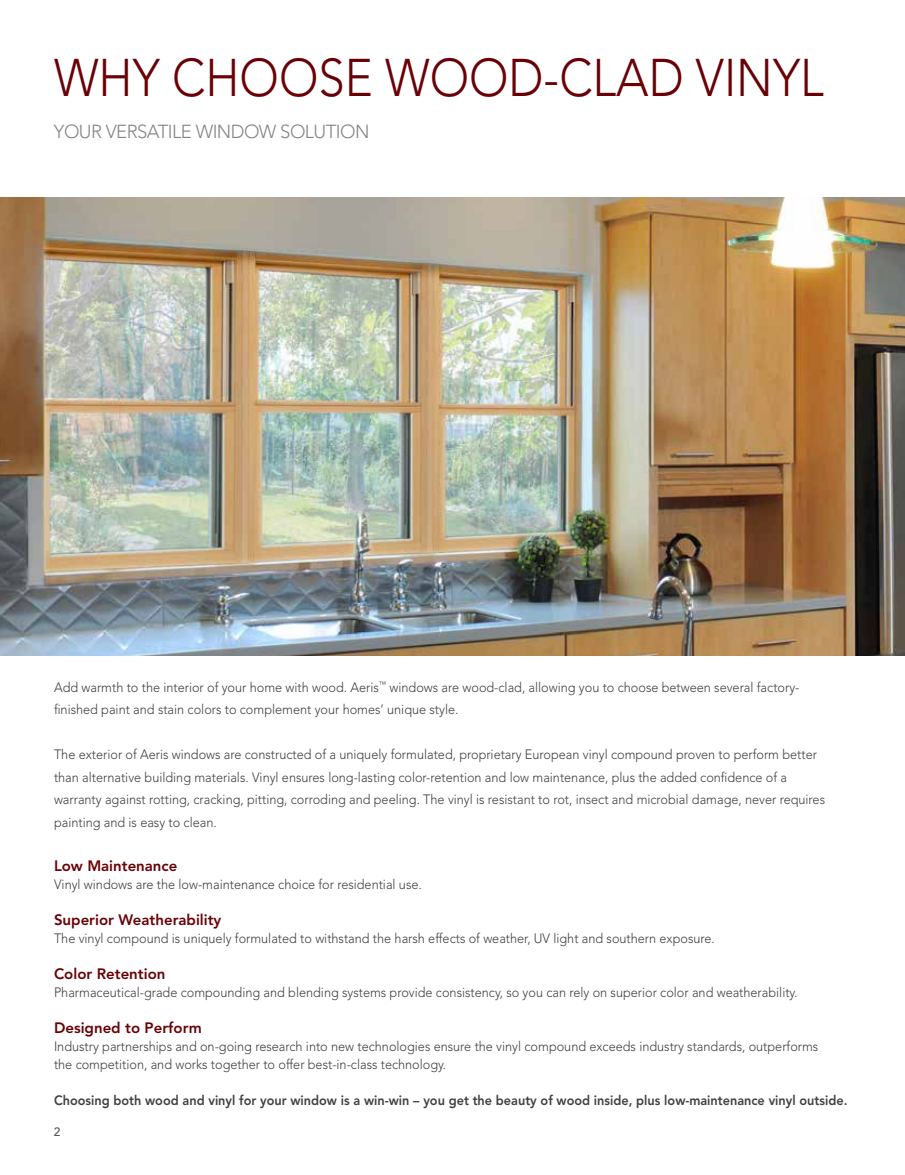
<style>
.page{position:relative;width:905px;height:1175px;background:#fff}
.page>*{position:absolute;margin:0;border:0;box-sizing:border-box;transform-origin:0 0}
.t1{font:300 52.5px "Avenir LT Std";color:#6a0006;scale:.9 1}
.t2{font:300 18.75px "Avenir LT Std";letter-spacing:-.03em;color:#76777a}
.t3{font:800 15px "Avenir LT Std";color:#6a0006}
.t4{font:300 13.5px/22.5px "Avenir LT Std";color:#414042;scale:.94 1}
.t5{font:800 13.5px "Avenir LT Std";color:#414042;scale:.94 1}
.t6{font:500 12px "Avenir LT Std";color:#58595b}
</style>
<div class="page">
<img style="left:0;top:198px;width:904px;height:457px">
<h1 class="t1" style="left:54px;top:47px;width:856px">WHY CHOOSE WOOD-CLAD VINYL</h1>
<h2 class="t2" style="left:54px;top:120px;width:317px">YOUR VERSATILE WINDOW SOLUTION</h2>
<p class="t4" style="left:54px;top:676px;width:794px">Add warmth to the interior of your home with wood. Aeris<sup>™</sup> windows are wood-clad, allowing you to choose between several factory&shy;finished paint and stain colors to complement your homes’ unique style.</p>
<p class="t4" style="left:54px;top:743px;width:821px">The exterior of Aeris windows are constructed of a uniquely formulated, proprietary European vinyl compound proven to perform better than alternative building materials. Vinyl ensures long-lasting color-retention and low maintenance, plus the added confidence of a warranty against rotting, cracking, pitting, corroding and peeling. The vinyl is resistant to rot, insect and microbial damage, never requires painting and is easy to clean.</p>
<p class="t3" style="left:54px;top:856px;width:125px">Low Maintenance</p>
<p class="t4" style="left:54px;top:872px;width:393px">Vinyl windows are the low-maintenance choice for residential use.</p>
<p class="t3" style="left:54px;top:910px;width:169px">Superior Weatherability</p>
<p class="t4" style="left:54px;top:926px;width:704px">The vinyl compound is uniquely formulated to withstand the harsh effects of weather, UV light and southern exposure.</p>
<p class="t3" style="left:54px;top:964px;width:113px">Color Retention</p>
<p class="t4" style="left:54px;top:980px;width:792px">Pharmaceutical-grade compounding and blending systems provide consistency, so you can rely on superior color and weatherability.</p>
<p class="t3" style="left:54px;top:1018px;width:149px">Designed to Perform</p>
<p class="t4" style="left:54px;top:1037px;width:814px;line-height:18px">Industry partnerships and on-going research into new technologies ensure the vinyl compound exceeds industry standards, outperforms the competition, and works together to offer best-in-class technology.</p>
<p class="t5" style="left:54px;top:1092px;width:845px">Choosing both wood and vinyl for your window is a win-win – you get the beauty of wood inside, plus low-maintenance vinyl outside.</p>
<p class="t6" style="left:54px;top:1124px;width:8px">2</p>
</div>
